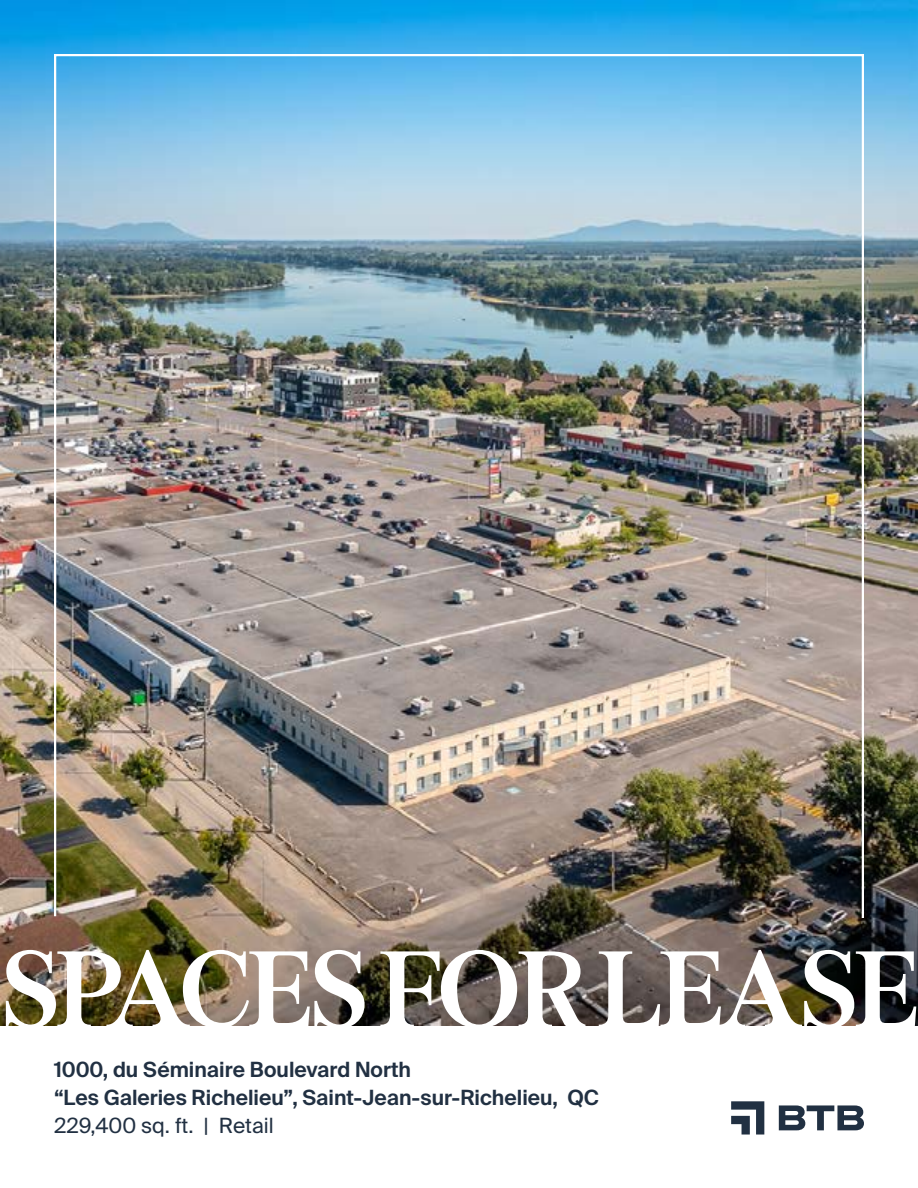
<style>
.page{position:relative;width:918px;height:1188px;background:#fff}
.page>*{position:absolute;margin:0;border:0;box-sizing:border-box;transform-origin:0 0}
.t1{font:600 108px "Burgess Pro";letter-spacing:-.035em;color:#fff}
.t2{font:600 21px/28.5px "Suisse Intl";color:#213042}
.t3{font:21px "Suisse Intl";color:#213042}
</style>
<div class="page">
<img style="left:0;top:0;width:918px;height:1026px">
<svg style="left:731px;top:1101px;width:33px;height:34px"></svg>
<svg style="left:779px;top:1105px;width:85px;height:25px"></svg>
<img style="left:53px;top:53px;width:812px;height:867px">
<h1 class="t1" style="left:0;top:923px;width:920px">SPACES FOR LEASE</h1>
<p class="t2" style="left:54px;top:1055px;width:547px">1000, du Séminaire Boulevard North<br>“Les Galeries Richelieu”, Saint-Jean-sur-Richelieu, QC</p>
<p class="t3" style="left:54px;top:1114px;width:221px">229,400 sq. ft. | Retail</p>
</div>
